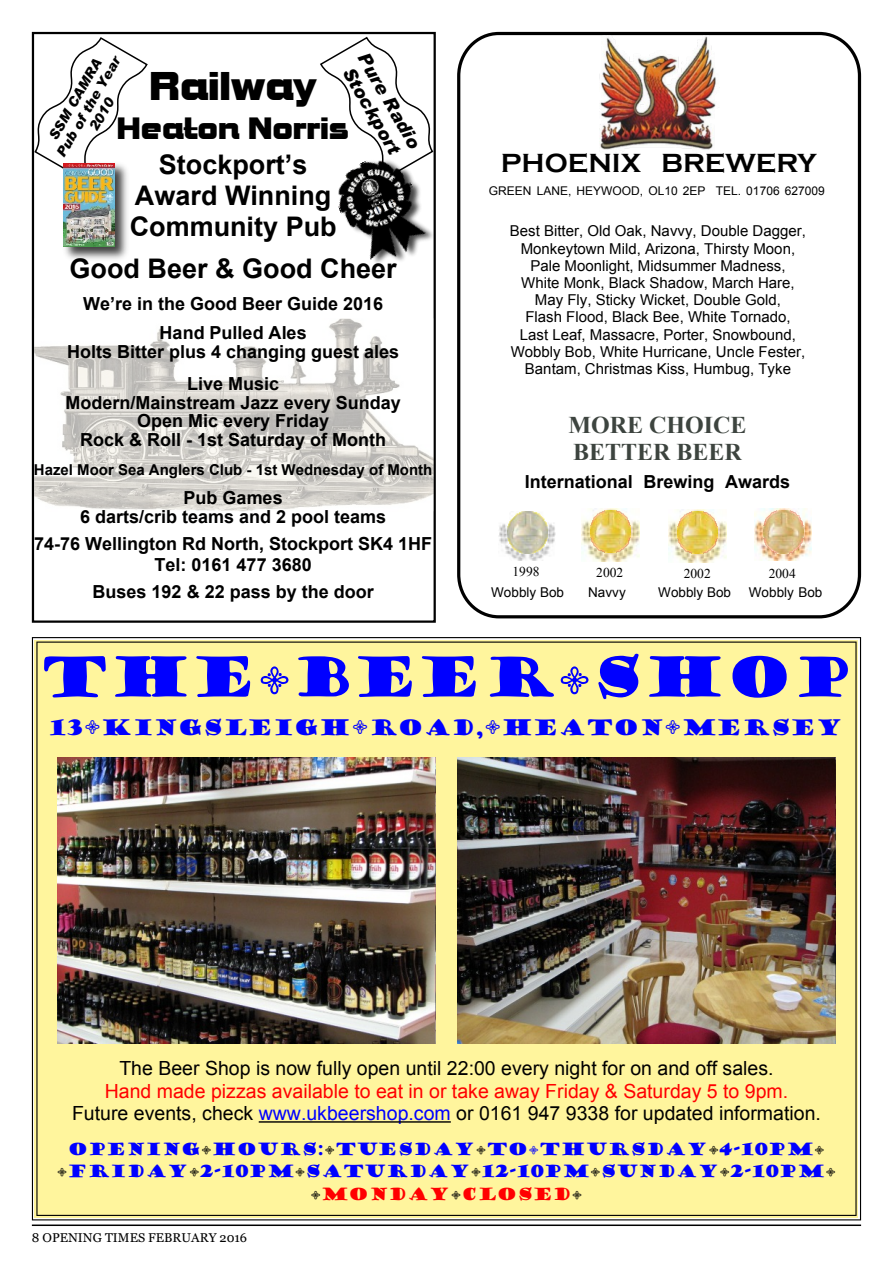
<style>
.page{position:relative;width:893px;height:1263px;background:#fff}
.page>*{position:absolute;margin:0;border:0;box-sizing:border-box;transform-origin:0 0}
.t1{font:54px "Goudy Stout";color:#00f}
.t2{font:39px "Bolts SF";color:#000}
.t3{font:30px "Bolts SF";color:#000}
.t4{font:700 27px/30.9px "Arial";color:#000;text-align:center}
.t5{font:700 27px "Copperplate Gothic";color:#000}
.t6{font:700 24px/27.6px "Times New Roman";color:#3d443f}
.t7{font:21px "Goudy Stout";color:#00f}
.t8{font:19.5px/22.4px "Arial";color:#f00;text-align:center}
.t9{font:19.5px "Arial";color:#000}
.t10{font:700 18px/18.6px "Arial";color:#000;text-align:center}
.t11{font:italic 900 18px/20.2px "Arial";color:#000}
.t12{font:16.5px/22.5px "Goudy Stout";color:#00f;text-align:center}
.t13{font:15px/17.2px "Arial";color:#000;text-align:center}
.t14{font:700 15px "Arial";color:#000}
.t15{font:13.5px "Arial";color:#000}
.t16{font:italic 900 13.5px/15.3px "Arial";color:#000;text-align:center}
.t17{font:13.5px "Times New Roman";color:#000}
.t18{font:12.75px "Georgia";color:#000}
.t19{font:12px "Arial";color:#000}
.s1{font-size:27px}
.s2{color:#000}
.s3{color:#00f}
.s4{color:#f00}
</style>
<div class="page">
<hr style="left:32px;top:1224px;width:829px;height:2px;background:#000">
<div style="left:32px;top:32px;width:404px;height:591px;border:2px solid #000"></div>
<img style="left:35px;top:318px;width:398px;height:194px">
<svg style="left:33px;top:36px;width:115px;height:144px"></svg>
<svg style="left:320px;top:36px;width:116px;height:106px"></svg>
<img style="left:60px;top:160px;width:71px;height:99px">
<img style="left:64px;top:163px;width:51px;height:84px">
<img style="left:376px;top:142px;width:60px;height:140px">
<img style="left:338px;top:148px;width:98px;height:123px">
<div style="left:32px;top:637px;width:829px;height:583px;background:#fff59d"></div>
<img style="left:457px;top:758px;width:379px;height:285px">
<img style="left:57px;top:758px;width:379px;height:285px">
<hr style="left:259px;top:1121px;width:192px;height:2px;background:#000">
<div style="left:457px;top:32px;width:404px;height:586px;border:3px solid #000;border-radius:41px"></div>
<img style="left:499px;top:523px;width:56px;height:38px">
<img style="left:507px;top:511px;width:40px;height:43px">
<img style="left:581px;top:509px;width:59px;height:52px">
<img style="left:591px;top:510px;width:40px;height:43px">
<img style="left:668px;top:509px;width:59px;height:53px">
<img style="left:677px;top:511px;width:40px;height:42px">
<img style="left:754px;top:509px;width:58px;height:52px">
<img style="left:764px;top:511px;width:39px;height:42px">
<img style="left:599px;top:36px;width:117px;height:114px">
<p class="t16" style="left:41px;top:145px;width:115px;rotate:-60deg">SSM CAMRA<br>Pub of the Year<br>2010</p>
<p class="t11" style="left:370px;top:50px;width:109px;rotate:60deg">Pure Radio<br>Stockport</p>
<h2 class="t2" style="left:149px;top:63px;width:169px">Railway</h2>
<h3 class="t3" style="left:117px;top:111px;width:234px">Heaton Norris</h3>
<h3 class="t4" style="left:130px;top:152px;width:208px">Stockport’s<br>Award Winning<br>Community Pub</h3>
<h3 class="t4" style="left:70px;top:255px;width:329px">Good Beer &amp; Good Cheer</h3>
<p class="t10" style="left:83px;top:290px;width:302px;line-height:29.7px">We’re in the Good Beer Guide 2016<br>Hand Pulled Ales</p>
<p class="t10" style="left:67px;top:337px;width:334px;line-height:32.1px">Holts Bitter plus 4 changing guest ales<br>Live Music</p>
<p class="t10" style="left:65px;top:395px;width:337px">Modern/Mainstream Jazz every Sunday<br>Open Mic every Friday<br>Rock &amp; Roll - 1st Saturday of Month</p>
<p class="t14" style="left:34px;top:464px;width:400px">Hazel Moor Sea Anglers Club - 1st Wednesday of Month</p>
<p class="t10" style="left:80px;top:490px;width:308px">Pub Games<br>6 darts/crib teams and 2 pool teams</p>
<p class="t10" style="left:34px;top:535px;width:400px;line-height:20.7px">74-76 Wellington Rd North, Stockport SK4 1HF<br>Tel: 0161 477 3680</p>
<p class="t10" style="left:92px;top:583px;width:283px">Buses 192 &amp; 22 pass by the door</p>
<h3 class="t5" style="left:501px;top:147px;width:317px">PHOENIX BREWERY</h3>
<p class="t19" style="left:489px;top:187px;width:338px">GREEN LANE, HEYWOOD, OL10 2EP TEL. 01706 627009</p>
<p class="t13" style="left:510px;top:224px;width:298px">Best Bitter, Old Oak, Navvy, Double Dagger, Monkeytown Mild, Arizona, Thirsty Moon, Pale Moonlight, Midsummer Madness, White Monk, Black Shadow, March Hare, May Fly, Sticky Wicket, Double Gold,<br>Flash Flood, Black Bee, White Tornado, Last Leaf, Massacre, Porter, Snowbound, Wobbly Bob, White Hurricane, Uncle Fester, Bantam, Christmas Kiss, Humbug, Tyke</p>
<h3 class="t6" style="left:568px;top:413px;width:180px">MORE CHOICE<br>BETTER BEER</h3>
<p class="t10" style="left:525px;top:474px;width:267px">International Brewing Awards</p>
<p class="t17" style="left:512px;top:566px;width:29px">1998</p>
<p class="t17" style="left:596px;top:567px;width:29px">2002</p>
<p class="t17" style="left:684px;top:569px;width:29px">2002</p>
<p class="t17" style="left:769px;top:569px;width:29px">2004</p>
<p class="t15" style="left:491px;top:587px;width:74px">Wobbly Bob</p>
<p class="t15" style="left:588px;top:587px;width:39px">Navvy</p>
<p class="t15" style="left:658px;top:587px;width:74px">Wobbly Bob</p>
<p class="t15" style="left:749px;top:587px;width:75px">Wobbly Bob</p>
<h1 class="t1" style="left:39px;top:646px;width:816px">THEAPPLEBEERAPPLESHOP</h1>
<h3 class="t7" style="left:49px;top:716px;width:796px">13<span class="s1">APPLE</span>KINGSLEIGH<span class="s1">APPLE</span>ROAD,<span class="s1">APPLE</span>HEATON<span class="s1">APPLE</span>MERSEY</h3>
<h3 class="t9" style="left:119px;top:1061px;width:656px">The Beer Shop is now fully open until 22:00 every night for on and off sales.</h3>
<h3 class="t8" style="left:72px;top:1081px;width:750px">Hand made pizzas available to eat in or take away Friday &amp; Saturday 5 to 9pm.<br><span class="s2">Future events, check</span> <span class="s3">www.ukbeershop.com</span> <span class="s2">or 0161 947 9338 for updated information.</span></h3>
<p class="t12" style="left:57px;top:1138px;width:780px">OPENING<span class="s2">APPLE</span>HOURS:<span class="s2">APPLE</span>TUESDAY<span class="s2">APPLE</span>TOAPPLETHURSDAY<span class="s2">APPLE</span>4-10PM<span class="s2">APPLE<br>APPLE</span>FRIDAY<span class="s2">APPLE</span>2-10PM<span class="s2">APPLE</span>SATURDAY<span class="s2">APPLE</span>12-10PM<span class="s2">APPLE</span>SUNDAY<span class="s2">APPLE</span>2-10PM<span class="s2">APPLE<br>APPLE</span><span class="s4">MONDAY</span><span class="s2">APPLE</span><span class="s4">CLOSED</span><span class="s2">APPLE</span></p>
<p class="t18" style="left:32px;top:1232px;width:217px">8 OPENING TIMES FEBRUARY 2016</p>
</div>
